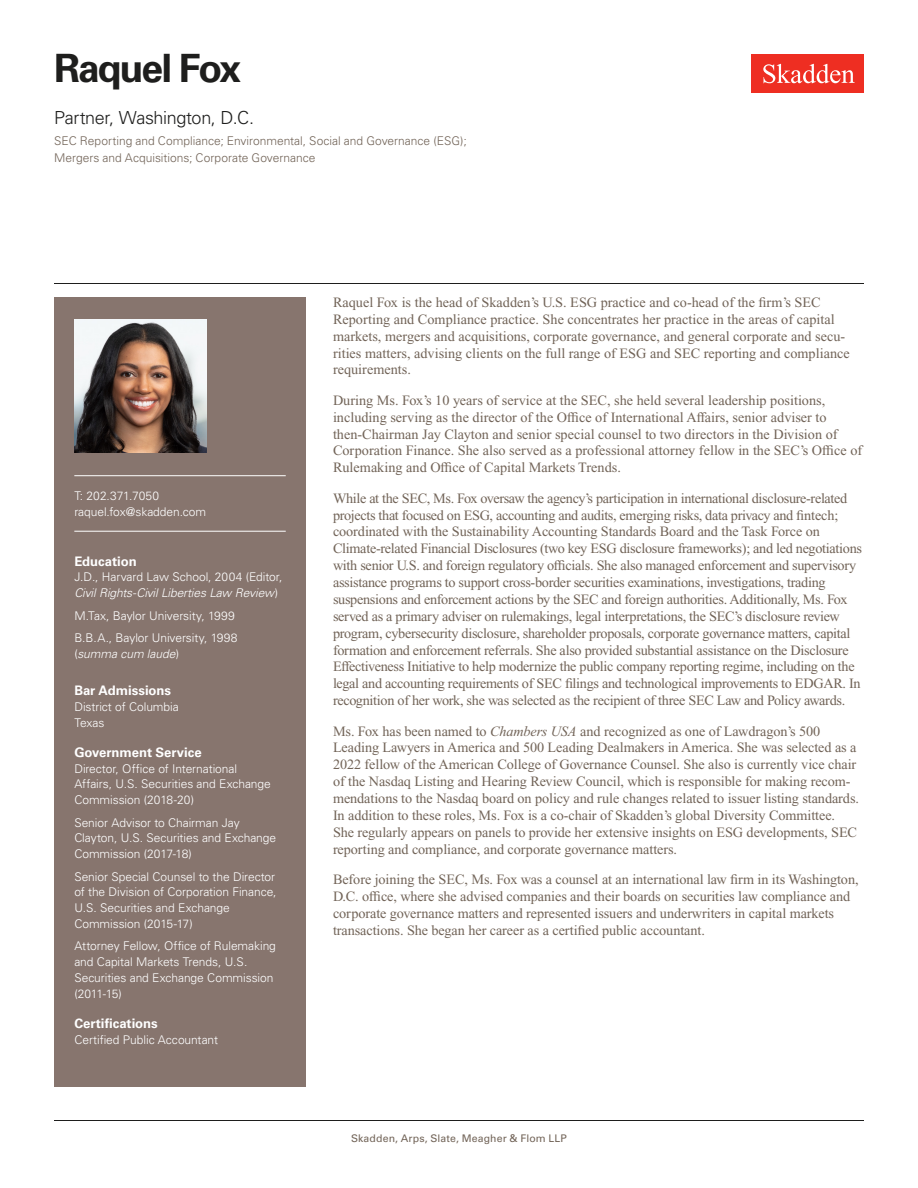
<style>
.page{position:relative;width:918px;height:1188px;background:#fff}
.page>*{position:absolute;margin:0;border:0;box-sizing:border-box;transform-origin:0 0}
.Name{font:700 39px "Univers LT Std";letter-spacing:-.055em;color:#1e1e1d}
.Title_and_Office{font:300 18px "Univers LT Std";letter-spacing:-.02em;color:#1e1e1d}
.Main_Body{font:14.25px/16.8px "Times New Roman PS Std";letter-spacing:-.005em;color:#726458}
.Bar_Admission_Education{font:700 13.2px "Univers LT Std";letter-spacing:-.005em;color:#fff}
.Sidebar_text{font:300 12px/15.8px "Univers LT Std";letter-spacing:-.005em;color:#fff}
.Sidebar_text_no_paragraph_spacing{font:300 12px/15.8px "Univers LT Std";letter-spacing:-.005em;color:#fff}
.Practice{font:300 12px/16.5px "Univers LT Std";color:#726458}
.Email{font:300 12px "Univers LT Std";letter-spacing:-.005em;color:#fff}
.Phone_Number{font:300 12px "Univers LT Std";color:#fff}
.Folio{font:10.5px "Univers LT Std";letter-spacing:.01em;color:#726458}
.s1{font-style:italic}
</style>
<div class="page">
<div style="left:752px;top:54px;width:112px;height:39px;background:#ee2e22"></div>
<svg style="left:763px;top:64px;width:92px;height:19px"></svg>
<div style="left:54px;top:297px;width:252px;height:790px;background:#87756e"></div>
<hr style="left:74px;top:475px;width:212px;height:1px;background:#fff">
<hr style="left:74px;top:531px;width:212px;height:1px;background:#fff">
<img style="left:74px;top:320px;width:132px;height:132px">
<hr style="left:54px;top:1120px;width:810px;height:1px;background:#1e1e1d">
<hr style="left:54px;top:283px;width:810px;height:1px;background:#1e1e1d">
<h1 class="Name" style="left:54px;top:46px;width:189px">Raquel Fox</h1>
<h2 class="Title_and_Office" style="left:54px;top:107px;width:202px">Partner, Washington, D.C.</h2>
<h3 class="Practice" style="left:54px;top:133px;width:414px">SEC Reporting and Compliance; Environmental, Social and Governance (ESG);<br>Mergers and Acquisitions; Corporate Governance</h3>
<p class="Phone_Number" style="left:74px;top:489px;width:86px">T: 202.371.7050</p>
<p class="Email" style="left:74px;top:504px;width:133px">raquel.fox@skadden.com</p>
<p class="Bar_Admission_Education" style="left:74px;top:553px;width:64px">Education</p>
<p class="Sidebar_text" style="left:74px;top:569px;width:210px">J.D., Harvard Law School, 2004 (Editor,<br><span class="s1">Civil Rights-Civil Liberties Law Review</span>)</p>
<p class="Sidebar_text" style="left:74px;top:608px;width:162px">M.Tax, Baylor University, 1999</p>
<p class="Sidebar_text" style="left:74px;top:630px;width:165px">B.B.A., Baylor University, 1998 (<span class="s1">summa cum laude</span>)</p>
<p class="Bar_Admission_Education" style="left:74px;top:683px;width:98px">Bar Admissions</p>
<p class="Sidebar_text_no_paragraph_spacing" style="left:74px;top:699px;width:106px">District of Columbia</p>
<p class="Sidebar_text_no_paragraph_spacing" style="left:74px;top:714px;width:32px">Texas</p>
<p class="Bar_Admission_Education" style="left:74px;top:745px;width:129px">Government Service</p>
<p class="Sidebar_text" style="left:74px;top:761px;width:198px">Director, Office of International<br>Affairs, U.S. Securities and Exchange<br>Commission (2018-20)</p>
<p class="Sidebar_text" style="left:74px;top:815px;width:203px">Senior Advisor to Chairman Jay<br>Clayton, U.S. Securities and Exchange<br>Commission (2017-18)</p>
<p class="Sidebar_text" style="left:74px;top:869px;width:204px">Senior Special Counsel to the Director of the Division of Corporation Finance,<br>U.S. Securities and Exchange<br>Commission (2015-17)</p>
<p class="Sidebar_text_no_paragraph_spacing" style="left:74px;top:938px;width:203px">Attorney Fellow, Office of Rulemaking and Capital Markets Trends, U.S.<br>Securities and Exchange Commission (2011-15)</p>
<p class="Bar_Admission_Education" style="left:74px;top:1016px;width:85px">Certifications</p>
<p class="Sidebar_text" style="left:74px;top:1032px;width:145px">Certified Public Accountant</p>
<p class="Main_Body" style="left:333px;top:294px;width:518px">Raquel Fox is the head of Skadden’s U.S. ESG practice and co-head of the firm’s SEC Reporting and Compliance practice. She concentrates her practice in the areas of capital markets, mergers and acquisitions, corporate governance, and general corporate and secu&shy;rities matters, advising clients on the full range of ESG and SEC reporting and compliance requirements.</p>
<p class="Main_Body" style="left:333px;top:392px;width:531px">During Ms. Fox’s 10 years of service at the SEC, she held several leadership positions, including serving as the director of the Office of International Affairs, senior adviser to then-Chairman Jay Clayton and senior special counsel to two directors in the Division of Corporation Finance. She also served as a professional attorney fellow in the SEC’s Office of Rulemaking and Office of Capital Markets Trends.</p>
<p class="Main_Body" style="left:333px;top:490px;width:531px">While at the SEC, Ms. Fox oversaw the agency’s participation in international disclosure-related projects that focused on ESG, accounting and audits, emerging risks, data privacy and fintech; coordinated with the Sustainability Accounting Standards Board and the Task Force on Climate-related Financial Disclosures (two key ESG disclosure frameworks); and led negotiations with senior U.S. and foreign regulatory officials. She also managed enforcement and supervisory assistance programs to support cross-border securities examinations, investigations, trading suspensions and enforcement actions by the SEC and foreign authorities. Additionally, Ms. Fox served as a primary adviser on rulemakings, legal interpretations, the SEC’s disclosure review program, cybersecurity disclosure, shareholder proposals, corporate governance matters, capital formation and enforcement referrals. She also provided substantial assistance on the Disclosure Effectiveness Initiative to help modernize the public company reporting regime, including on the legal and accounting requirements of SEC filings and technological improvements to EDGAR. In recognition of her work, she was selected as the recipient of three SEC Law and Policy awards.</p>
<p class="Main_Body" style="left:333px;top:722px;width:528px">Ms. Fox has been named to <span class="s1">Chambers USA</span> and recognized as one of Lawdragon’s 500<br>Leading Lawyers in America and 500 Leading Dealmakers in America. She was selected as a 2022 fellow of the American College of Governance Counsel. She also is currently vice chair of the Nasdaq Listing and Hearing Review Council, which is responsible for making recom&shy;mendations to the Nasdaq board on policy and rule changes related to issuer listing standards.<br>In addition to these roles, Ms. Fox is a co-chair of Skadden’s global Diversity Committee.<br>She regularly appears on panels to provide her extensive insights on ESG developments, SEC reporting and compliance, and corporate governance matters.</p>
<p class="Main_Body" style="left:333px;top:871px;width:527px">Before joining the SEC, Ms. Fox was a counsel at an international law firm in its Washington, D.C. office, where she advised companies and their boards on securities law compliance and corporate governance matters and represented issuers and underwriters in capital markets transactions. She began her career as a certified public accountant.</p>
<p class="Folio" style="left:351px;top:1132px;width:217px">Skadden, Arps, Slate, Meagher &amp; Flom LLP</p>
</div>
